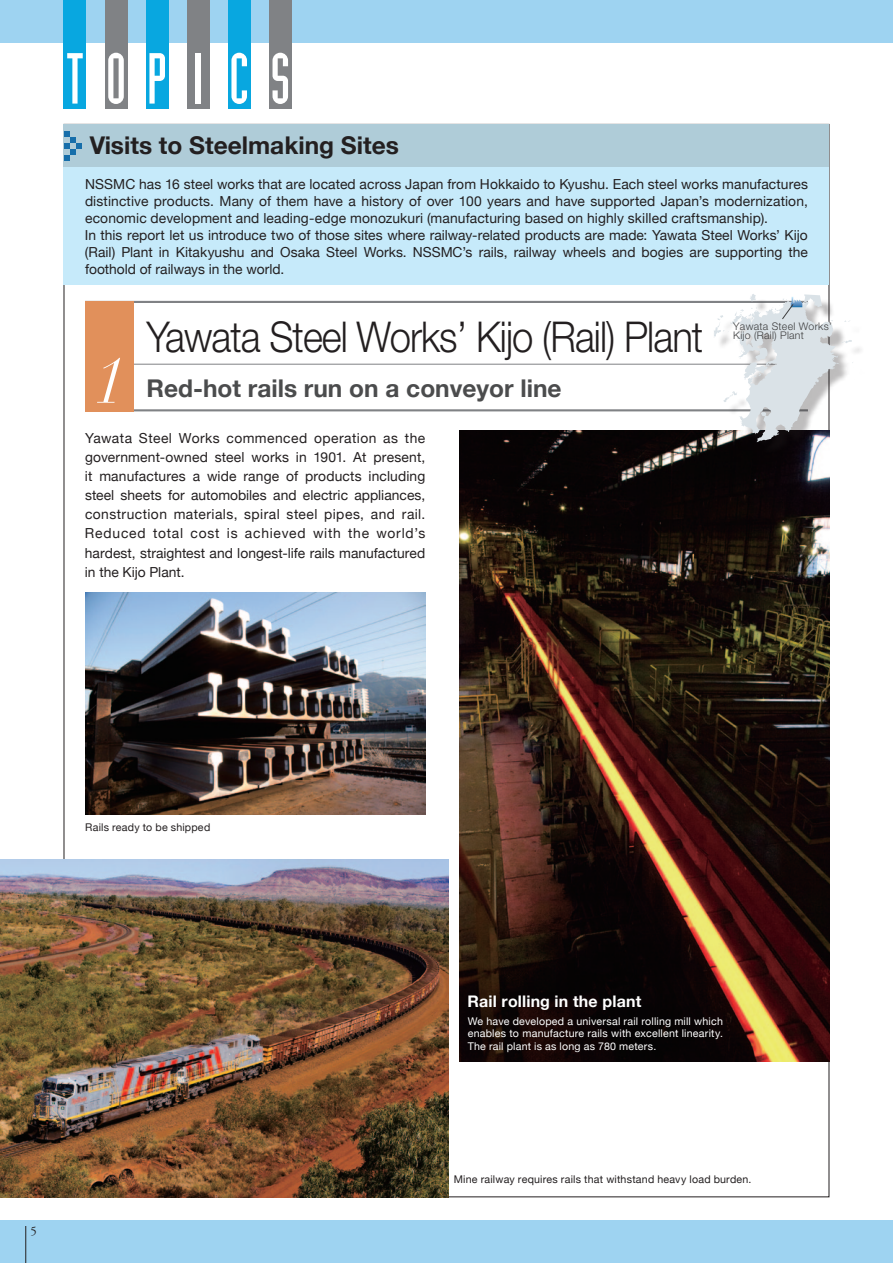
<style>
.page{position:relative;width:893px;height:1263px;background:#fff}
.page>*{position:absolute;margin:0;border:0;box-sizing:border-box;transform-origin:0 0}
.t1{font:italic 63.75px "Didot";color:#fff}
.t2{font:300 42.45px "Helvetica Neue LT Std";letter-spacing:-.025em;color:#231f20;scale:.9 1}
.t3{font:700 24.45px "Helvetica Neue";color:#4b4c4d}
.t4{font:700 24.45px "Helvetica Neue";color:#231f20}
.t5{font:700 15.9px "Helvetica Neue";letter-spacing:.01em;color:#fff}
.t6{font:13.8px/19.2px "Helvetica Neue";letter-spacing:.005em;color:#231f20}
.t7{font:12.75px "Adobe Garamond Pro";color:#231f20}
.t8{font:10.65px/12.8px "Helvetica Neue";letter-spacing:.02em;color:#fff;text-align:justify}
.t9{font:10.65px "Helvetica Neue";letter-spacing:.02em;color:#231f20}
.t10{font:300 10.5px/9.3px "Helvetica Neue LT Std";letter-spacing:.025em;color:#3e3e3f}
</style>
<div class="page">
<div style="left:0;top:0;width:893px;height:43px;background:#9ed3f1"></div>
<div style="left:0;top:1220px;width:893px;height:43px;background:#9ed3f1"></div>
<div style="left:64px;top:0;width:22px;height:108px;background:#08a7e0"></div>
<svg style="left:67px;top:53px;width:16px;height:51px"></svg>
<div style="left:105px;top:0;width:22px;height:108px;background:#808285"></div>
<svg style="left:108px;top:53px;width:16px;height:51px"></svg>
<div style="left:146px;top:0;width:22px;height:108px;background:#08a7e0"></div>
<svg style="left:149px;top:53px;width:16px;height:51px"></svg>
<div style="left:187px;top:0;width:22px;height:108px;background:#808285"></div>
<div style="left:228px;top:0;width:22px;height:108px;background:#08a7e0"></div>
<svg style="left:231px;top:53px;width:16px;height:51px"></svg>
<div style="left:269px;top:0;width:22px;height:108px;background:#808285"></div>
<svg style="left:273px;top:53px;width:15px;height:51px"></svg>
<div style="left:196px;top:53px;width:5px;height:51px;background:#fff"></div>
<img style="left:459px;top:431px;width:370px;height:630px">
<div style="left:64px;top:163px;width:765px;height:122px;background:#c6eafa"></div>
<div style="left:64px;top:124px;width:765px;height:43px;background:#afccd8"></div>
<svg style="left:64px;top:131px;width:18px;height:30px"></svg>
<hr style="left:85px;top:409px;width:723px;height:2px;background:#808285">
<hr style="left:85px;top:364px;width:723px;height:1px;background:#808285">
<hr style="left:85px;top:301px;width:723px;height:2px;background:#808285">
<div style="left:85px;top:301px;width:49px;height:110px;background:#e1905b"></div>
<img style="left:85px;top:592px;width:340px;height:222px">
<img style="left:0;top:859px;width:449px;height:338px">
<hr style="left:26px;top:1226px;width:1px;height:37px;background:#231f20">
<div style="left:718px;top:298px;width:148px;height:157px;background:#231f20;opacity:.3"></div>
<svg style="left:714px;top:289px;width:144px;height:153px"></svg>
<h3 class="t4" style="left:90px;top:130px;width:311px">Visits to Steelmaking Sites</h3>
<p class="t6" style="left:85px;top:175px;width:724px;line-height:17px">NSSMC has 16 steel works that are located across Japan from Hokkaido to Kyushu. Each steel works manufactures distinctive products. Many of them have a history of over 100 years and have supported Japan’s modernization, economic development and leading-edge monozukuri (manufacturing based on highly skilled craftsmanship).<br>In this report let us introduce two of those sites where railway-related products are made: Yawata Steel Works’ Kijo (Rail) Plant in Kitakyushu and Osaka Steel Works. NSSMC’s rails, railway wheels and bogies are supporting the foothold of railways in the world.</p>
<h1 class="t1" style="left:94px;top:341px;width:32px">1</h1>
<h2 class="t2" style="left:146px;top:311px;width:620px">Yawata Steel Works’ Kijo (Rail) Plant</h2>
<h3 class="t3" style="left:146px;top:373px;width:417px">Red-hot rails run on a conveyor line</h3>
<p class="t6" style="left:85px;top:428px;width:342px;text-align:justify">Yawata Steel Works commenced operation as the government-owned steel works in 1901. At present, it manufactures a wide range of products including steel sheets for automobiles and electric appliances, construction materials, spiral steel pipes, and rail.<br>Reduced total cost is achieved with the world’s hardest, straightest and longest-life rails manufactured in the Kijo Plant.</p>
<p class="t10" style="left:733px;top:321px;width:100px">Yawata Steel Works’<br>Kijo (Rail) Plant</p>
<p class="t9" style="left:85px;top:821px;width:127px">Rails ready to be shipped</p>
<p class="t7" style="left:31px;top:1223px;width:8px">5</p>
<p class="t5" style="left:468px;top:991px;width:175px">Rail rolling in the plant</p>
<p class="t8" style="left:468px;top:1014px;width:257px">We have developed a universal rail rolling mill which enables to manufacture rails with excellent linearity.<br>The rail plant is as long as 780 meters.</p>
<p class="t9" style="left:454px;top:1173px;width:299px">Mine railway requires rails that withstand heavy load burden.</p>
</div>
